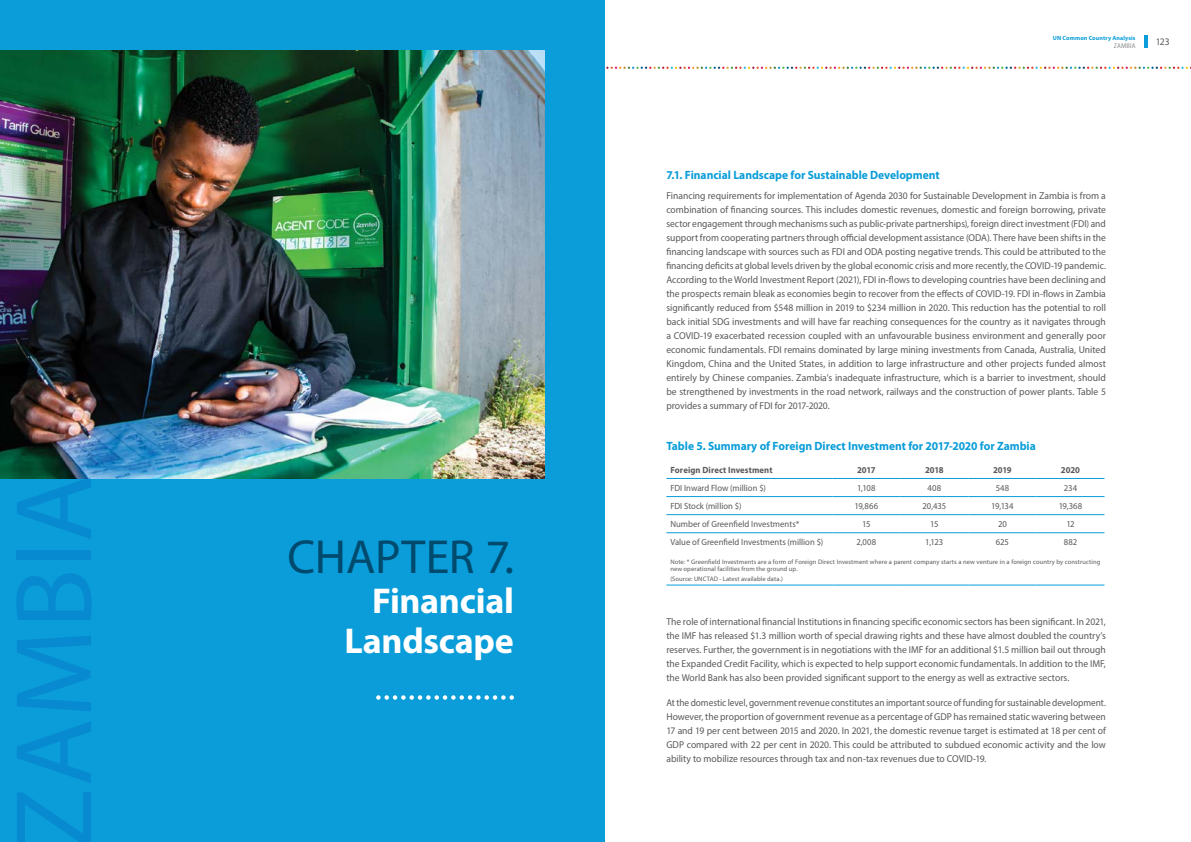
<style>
.page{position:relative;width:1191px;height:842px;background:#fff}
.page>*{position:absolute;margin:0;border:0;box-sizing:border-box;transform-origin:0 0}
.t1{font:48px "Myriad Pro";color:#004a6e}
.t2{font:700 36px/40px "Myriad Pro";letter-spacing:-.01em;color:#fff;text-align:right}
.t3{font:700 12px "Myriad Pro";color:#0a9dd9;scale:.96 1}
.t4{font:10px/14px "Myriad Pro";color:#58595b;text-align:justify;scale:.96 1}
.t5{font:10px/14px "Myriad Pro";color:#58595b;text-align:justify;scale:.93 1}
.t6{font:9px "Myriad Pro";letter-spacing:.005em;color:#58595b;scale:.96 1}
.t7{font:700 9px "Myriad Pro";letter-spacing:.005em;color:#58595b;scale:.96 1}
.t8{font:300 condensed 7px "Myriad Pro";letter-spacing:.015em;color:#58595b;scale:1.3 1}
.t9{font:6.5px/7px "Myriad Pro";letter-spacing:.015em;color:#58595b}
.t10{font:700 6px "Myriad Pro";letter-spacing:.02em;color:#0a9dd9}
</style>
<div class="page">
<hr style="left:1144px;top:35px;width:4px;height:13px;background:#0a9dd9">
<svg style="left:604px;top:67px;width:587px;height:2px"></svg>
<div style="left:0;top:0;width:604px;height:842px;background:#0a9dd9"></div>
<img style="left:0;top:50px;width:544px;height:428px">
<svg style="left:376px;top:695px;width:138px;height:5px"></svg>
<hr style="left:666px;top:478px;width:166px;height:1px;background:#0a9dd9">
<hr style="left:832px;top:478px;width:68px;height:1px;background:#0a9dd9">
<hr style="left:900px;top:478px;width:68px;height:1px;background:#0a9dd9">
<hr style="left:968px;top:478px;width:68px;height:1px;background:#0a9dd9">
<hr style="left:1036px;top:478px;width:68px;height:1px;background:#0a9dd9">
<hr style="left:666px;top:496px;width:166px;height:1px;background:#0a9dd9">
<hr style="left:832px;top:496px;width:68px;height:1px;background:#0a9dd9">
<hr style="left:900px;top:496px;width:68px;height:1px;background:#0a9dd9">
<hr style="left:968px;top:496px;width:68px;height:1px;background:#0a9dd9">
<hr style="left:1036px;top:496px;width:68px;height:1px;background:#0a9dd9">
<hr style="left:666px;top:514px;width:166px;height:1px;background:#0a9dd9">
<hr style="left:832px;top:514px;width:68px;height:1px;background:#0a9dd9">
<hr style="left:900px;top:514px;width:68px;height:1px;background:#0a9dd9">
<hr style="left:968px;top:514px;width:68px;height:1px;background:#0a9dd9">
<hr style="left:1036px;top:514px;width:68px;height:1px;background:#0a9dd9">
<hr style="left:666px;top:533px;width:166px;height:1px;background:#0a9dd9">
<hr style="left:832px;top:533px;width:68px;height:1px;background:#0a9dd9">
<hr style="left:900px;top:533px;width:68px;height:1px;background:#0a9dd9">
<hr style="left:968px;top:533px;width:68px;height:1px;background:#0a9dd9">
<hr style="left:1036px;top:533px;width:68px;height:1px;background:#0a9dd9">
<hr style="left:666px;top:585px;width:166px;height:1px;background:#0a9dd9">
<hr style="left:832px;top:585px;width:68px;height:1px;background:#0a9dd9">
<hr style="left:900px;top:585px;width:68px;height:1px;background:#0a9dd9">
<hr style="left:968px;top:585px;width:68px;height:1px;background:#0a9dd9">
<hr style="left:1036px;top:585px;width:68px;height:1px;background:#0a9dd9">
<h1 class="t1" style="left:287px;top:527px;width:55px">Chapter</h1>
<h1 class="t1" style="left:485px;top:527px;width:30px">7.</h1>
<h2 class="t2" style="left:344px;top:582px;width:171px">Financial<br>Landscape</h2>
<p class="t10" style="left:1053px;top:34px;width:84px">UN Common Country Analysis</p>
<p class="t8" style="left:1113px;top:42px;width:18px">ZAMBIA</p>
<p class="t4" style="left:1155px;top:34px;width:16px">123</p>
<p class="t3" style="left:666px;top:168px;width:286px">7.1. Financial Landscape for Sustainable Development</p>
<p class="t4" style="left:666px;top:188px;width:459px">Financing requirements for implementation of Agenda 2030 for Sustainable Development in Zambia is from a combination of financing sources. This includes domestic revenues, domestic and foreign borrowing, private sector engagement through mechanisms such as public-private partnerships), foreign direct investment (FDI) and support from cooperating partners through official development assistance (ODA). There have been shifts in the financing landscape with sources such as FDI and ODA posting negative trends. This could be attributed to the financing deficits at global levels driven by the global economic crisis and more recently, the COVID-19 pandemic.<br>According to the World Investment Report (2021), FDI in-flows to developing countries have been declining and the prospects remain bleak as economies begin to recover from the effects of COVID-19. FDI in-flows in Zambia significantly reduced from $548 million in 2019 to $234 million in 2020. This reduction has the potential to roll back initial SDG investments and will have far reaching consequences for the country as it navigates through a COVID-19 exacerbated recession coupled with an unfavourable business environment and generally poor economic fundamentals. FDI remains dominated by large mining investments from Canada, Australia, United Kingdom, China and the United States, in addition to large infrastructure and other projects funded almost entirely by Chinese companies. Zambia’s inadequate infrastructure, which is a barrier to investment, should be strengthened by investments in the road network, railways and the construction of power plants. Table 5 provides a summary of FDI for 2017-2020.</p>
<p class="t3" style="left:666px;top:439px;width:386px">Table 5. Summary of Foreign Direct Investment for 2017-2020 for Zambia</p>
<p class="t7" style="left:670px;top:465px;width:108px">Foreign Direct Investment</p>
<p class="t7" style="left:857px;top:465px;width:21px">2017</p>
<p class="t7" style="left:925px;top:465px;width:21px">2018</p>
<p class="t7" style="left:993px;top:465px;width:21px">2019</p>
<p class="t7" style="left:1060px;top:465px;width:21px">2020</p>
<p class="t6" style="left:670px;top:482px;width:101px">FDI Inward Flow (million $)</p>
<p class="t6" style="left:857px;top:482px;width:21px">1,108</p>
<p class="t6" style="left:927px;top:482px;width:16px">408</p>
<p class="t6" style="left:995px;top:482px;width:16px">548</p>
<p class="t6" style="left:1063px;top:482px;width:15px">234</p>
<p class="t6" style="left:670px;top:500px;width:76px">FDI Stock (million $)</p>
<p class="t6" style="left:854px;top:500px;width:26px">19,866</p>
<p class="t6" style="left:922px;top:500px;width:26px">20,435</p>
<p class="t6" style="left:991px;top:500px;width:25px">19,134</p>
<p class="t6" style="left:1058px;top:500px;width:26px">19,368</p>
<p class="t6" style="left:670px;top:518px;width:136px">Number of Greenfield Investments*</p>
<p class="t6" style="left:862px;top:518px;width:10px">15</p>
<p class="t6" style="left:930px;top:518px;width:10px">15</p>
<p class="t6" style="left:998px;top:518px;width:11px">20</p>
<p class="t6" style="left:1066px;top:518px;width:10px">12</p>
<p class="t6" style="left:670px;top:537px;width:161px">Value of Greenfield Investments (million $)</p>
<p class="t6" style="left:856px;top:537px;width:22px">2,008</p>
<p class="t6" style="left:925px;top:537px;width:20px">1,123</p>
<p class="t6" style="left:995px;top:537px;width:15px">625</p>
<p class="t6" style="left:1063px;top:537px;width:15px">882</p>
<p class="t9" style="left:670px;top:558px;width:431px">Note: * Greenfield Investments are a form of Foreign Direct Investment where a parent company starts a new venture in a foreign country by constructing new operational facilities from the ground up.</p>
<p class="t9" style="left:670px;top:575px;width:114px">(Source: UNCTAD - Latest available data.)</p>
<p class="t4" style="left:666px;top:614px;width:459px">The role of international financial Institutions in financing specific economic sectors has been significant. In 2021, the IMF has released $1.3 million worth of special drawing rights and these have almost doubled the country’s reserves. Further, the government is in negotiations with the IMF for an additional $1.5 million bail out through the Expanded Credit Facility, which is expected to help support economic fundamentals. In addition to the IMF, the World Bank has also been provided significant support to the energy as well as extractive sectors.</p>
<p class="t5" style="left:666px;top:695px;width:474px">At the domestic level, government revenue constitutes an important source of funding for sustainable development.<br>However, the proportion of government revenue as a percentage of GDP has remained static wavering between 17 and 19 per cent between 2015 and 2020. In 2021, the domestic revenue target is estimated at 18 per cent of GDP compared with 22 per cent in 2020. This could be attributed to subdued economic activity and the low ability to mobilize resources through tax and non-tax revenues due to COVID-19.</p>
</div>
